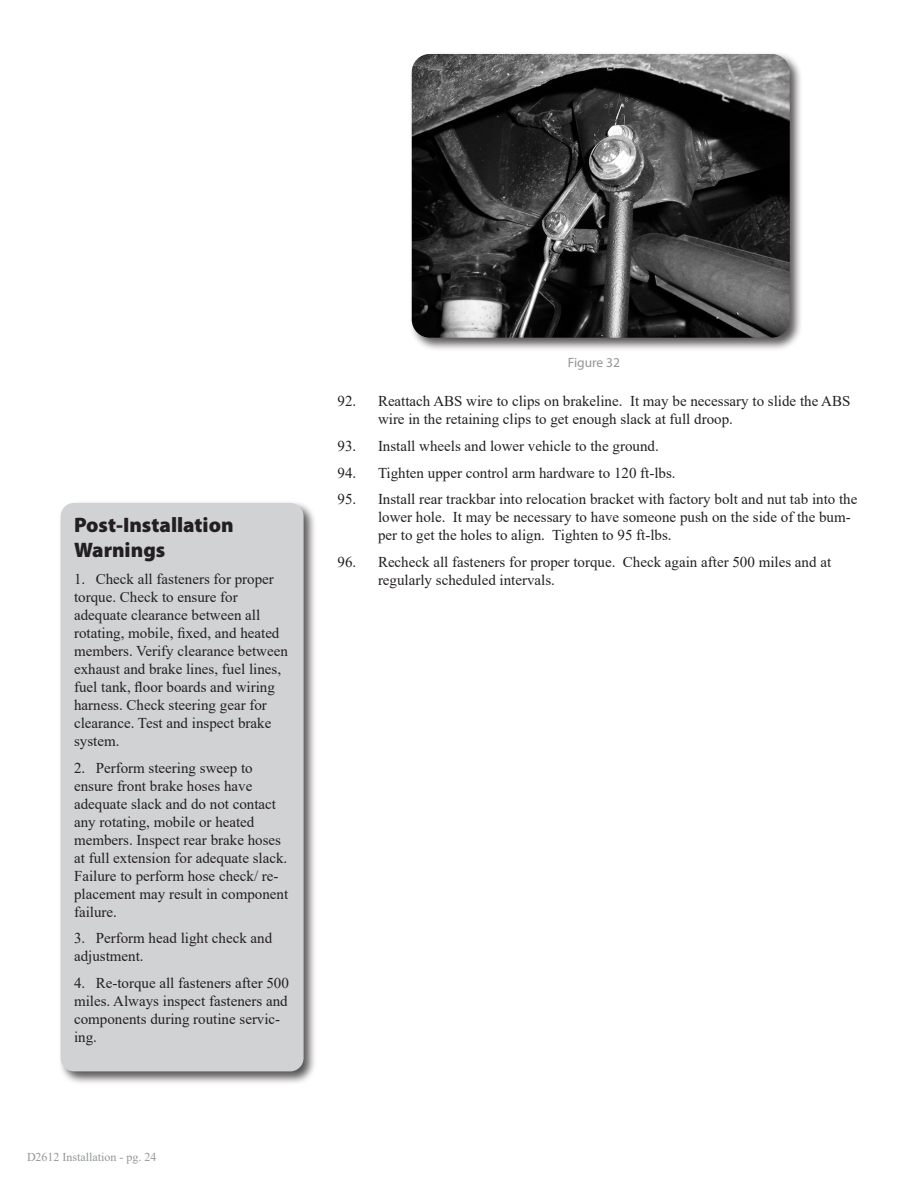
<style>
.page{position:relative;width:918px;height:1188px;background:#fff}
.page>*{position:absolute;margin:0;border:0;box-sizing:border-box;transform-origin:0 0}
.Headline{font:900 21px/25.2px "Myriad Pro";color:#231f20}
.Body_text{font:15px/18px "Times New Roman";color:#231f20}
.t1{font:13.5px "Myriad Pro";color:#939598}
.t2{font:12px "Times New Roman";color:#939598}
</style>
<div class="page">
<div style="left:409px;top:51px;width:394px;height:300px;background:#231f20;opacity:.75"></div>
<img style="left:412px;top:54px;width:378px;height:284px">
<div style="left:58px;top:500px;width:259px;height:585px;background:#231f20;opacity:.75"></div>
<div style="left:61px;top:503px;width:243px;height:568px;background:#d1d2d4;border-radius:14px"></div>
<p class="Headline" style="left:74px;top:513px;width:161px">Post-Installation<br>Warnings</p>
<p class="Body_text" style="left:74px;top:569px;width:215px">1. Check all fasteners for proper torque. Check to ensure for adequate clearance between all rotating, mobile, fixed, and heated members. Verify clearance between exhaust and brake lines, fuel lines, fuel tank, floor boards and wiring harness. Check steering gear for clearance. Test and inspect brake system.</p>
<p class="Body_text" style="left:74px;top:758px;width:216px">2. Perform steering sweep to ensure front brake hoses have adequate slack and do not contact any rotating, mobile or heated members. Inspect rear brake hoses at full extension for adequate slack.<br>Failure to perform hose check/ re&shy;placement may result in component failure.</p>
<p class="Body_text" style="left:74px;top:929px;width:200px">3. Perform head light check and adjustment.</p>
<p class="Body_text" style="left:74px;top:973px;width:216px">4. Re-torque all fasteners after 500 miles. Always inspect fasteners and components during routine servic&shy;ing.</p>
<p class="t2" style="left:27px;top:1149px;width:131px">D2612 Installation - pg. 24</p>
<p class="t1" style="left:568px;top:354px;width:54px">Figure 32</p>
<p class="Body_text" style="left:378px;top:392px;width:474px;text-indent:-40px">92. Reattach ABS wire to clips on brakeline. It may be necessary to slide the ABS wire in the retaining clips to get enough slack at full droop.</p>
<p class="Body_text" style="left:338px;top:437px;width:323px">93. Install wheels and lower vehicle to the ground.</p>
<p class="Body_text" style="left:338px;top:463px;width:340px">94. Tighten upper control arm hardware to 120 ft-lbs.</p>
<p class="Body_text" style="left:378px;top:490px;width:481px;text-indent:-40px">95. Install rear trackbar into relocation bracket with factory bolt and nut tab into the lower hole. It may be necessary to have someone push on the side of the bum&shy;per to get the holes to align. Tighten to 95 ft-lbs.</p>
<p class="Body_text" style="left:378px;top:553px;width:455px;text-indent:-40px">96. Recheck all fasteners for proper torque. Check again after 500 miles and at regularly scheduled intervals.</p>
</div>
